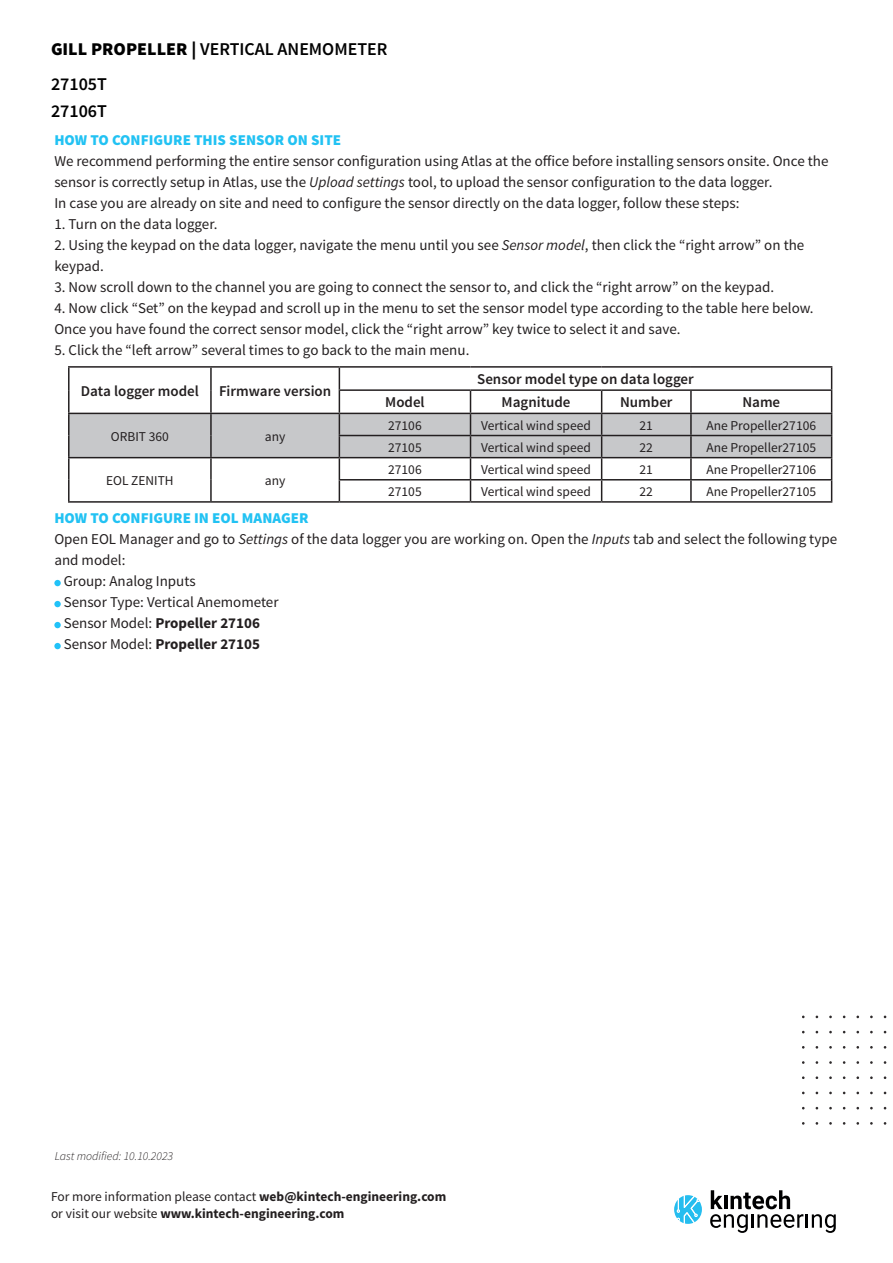
<style>
.page{position:relative;width:893px;height:1263px;background:#fff}
.page>*{position:absolute;margin:0;border:0;box-sizing:border-box;transform-origin:0 0}
.t1{font:600 18px "Source Sans Pro";color:#000}
.t2{font:15px/21px "Source Sans Pro";color:#231f20}
.t3{font:600 15px "Source Sans Pro";color:#231f20}
.t4{font:900 15px "Source Sans Pro";color:#22c2f3}
.t5{font:700 15px "Source Sans Pro";color:#231f20}
.t6{font:13.5px "Source Sans Pro";color:#231f20}
.t7{font:700 13.5px "Source Sans Pro";color:#231f20}
.t8{font:italic 300 12px "Source Sans Pro";color:#231f20}
.s1{font-weight:900}
.s2{font-style:italic}
.s3{font-weight:400}
.s4{font-weight:700}
</style>
<div class="page">
<svg style="left:802px;top:1122px;width:85px;height:3px"></svg>
<svg style="left:802px;top:1107px;width:85px;height:2px"></svg>
<svg style="left:802px;top:1092px;width:85px;height:2px"></svg>
<svg style="left:802px;top:1076px;width:85px;height:3px"></svg>
<svg style="left:802px;top:1061px;width:85px;height:3px"></svg>
<svg style="left:802px;top:1046px;width:85px;height:3px"></svg>
<svg style="left:802px;top:1031px;width:85px;height:2px"></svg>
<svg style="left:802px;top:1015px;width:85px;height:3px"></svg>
<div style="left:54px;top:580px;width:7px;height:6px;background:#21c2f8;border-radius:50%"></div>
<div style="left:54px;top:601px;width:7px;height:6px;background:#21c2f8;border-radius:50%"></div>
<div style="left:54px;top:622px;width:7px;height:6px;background:#21c2f8;border-radius:50%"></div>
<div style="left:54px;top:643px;width:7px;height:6px;background:#21c2f8;border-radius:50%"></div>
<hr style="left:68px;top:413px;width:143px;height:1px;background:#231f20">
<hr style="left:68px;top:457px;width:143px;height:1px;background:#231f20">
<hr style="left:68px;top:366px;width:143px;height:2px;background:#231f20">
<hr style="left:68px;top:368px;width:2px;height:22px;background:#231f20">
<hr style="left:211px;top:366px;width:128px;height:2px;background:#231f20">
<hr style="left:68px;top:390px;width:2px;height:23px;background:#231f20">
<hr style="left:339px;top:366px;width:131px;height:2px;background:#231f20">
<hr style="left:470px;top:366px;width:132px;height:2px;background:#231f20">
<hr style="left:602px;top:366px;width:89px;height:2px;background:#231f20">
<hr style="left:691px;top:366px;width:141px;height:2px;background:#231f20">
<hr style="left:68px;top:414px;width:2px;height:21px;background:#231f20">
<hr style="left:68px;top:435px;width:2px;height:22px;background:#231f20">
<hr style="left:68px;top:458px;width:2px;height:22px;background:#231f20">
<hr style="left:68px;top:480px;width:2px;height:21px;background:#231f20">
<svg style="left:69px;top:367px;width:763px;height:134px"></svg>
<hr style="left:68px;top:501px;width:143px;height:2px;background:#231f20">
<hr style="left:211px;top:501px;width:128px;height:2px;background:#231f20">
<hr style="left:339px;top:501px;width:131px;height:2px;background:#231f20">
<hr style="left:470px;top:501px;width:132px;height:2px;background:#231f20">
<hr style="left:602px;top:501px;width:89px;height:2px;background:#231f20">
<hr style="left:691px;top:501px;width:141px;height:2px;background:#231f20">
<svg style="left:674px;top:1195px;width:28px;height:29px"></svg>
<svg style="left:710px;top:1190px;width:126px;height:43px"></svg>
<p class="t1" style="left:51px;top:38px;width:338px"><span class="s1">GILL PROPELLER |</span> VERTICAL ANEMOMETER</p>
<p class="t1" style="left:51px;top:73px;width:57px">27105T</p>
<p class="t1" style="left:51px;top:100px;width:57px">27106T</p>
<p class="t4" style="left:54px;top:130px;width:288px">HOW TO CONFIGURE THIS SENSOR ON SITE</p>
<p class="t2" style="left:54px;top:151px;width:776px">We recommend performing the entire sensor configuration using Atlas at the office before installing sensors onsite. Once the sensor is correctly setup in Atlas, use the <span class="s2">Upload settings</span> tool, to upload the sensor configuration to the data logger.</p>
<p class="t2" style="left:54px;top:193px;width:687px">In case you are already on site and need to configure the sensor directly on the data logger, follow these steps:</p>
<p class="t2" style="left:54px;top:214px;width:165px">1. Turn on the data logger.</p>
<p class="t2" style="left:54px;top:235px;width:751px">2. Using the keypad on the data logger, navigate the menu until you see <span class="s2">Sensor model</span>, then click the “right arrow” on the keypad.</p>
<p class="t2" style="left:54px;top:277px;width:721px">3. Now scroll down to the channel you are going to connect the sensor to, and click the “right arrow” on the keypad.</p>
<p class="t2" style="left:54px;top:298px;width:761px">4. Now click “Set” on the keypad and scroll up in the menu to set the sensor model type according to the table here below.<br>Once you have found the correct sensor model, click the “right arrow” key twice to select it and save.</p>
<p class="t2" style="left:54px;top:340px;width:416px">5. Click the “left arrow” several times to go back to the main menu.</p>
<p class="t3" style="left:81px;top:381px;width:120px">Data logger model</p>
<p class="t3" style="left:219px;top:381px;width:114px">Firmware version</p>
<p class="t6" style="left:111px;top:428px;width:60px">ORBIT 360</p>
<p class="t6" style="left:265px;top:428px;width:22px">any</p>
<p class="t6" style="left:106px;top:472px;width:69px">EOL ZENITH</p>
<p class="t6" style="left:265px;top:472px;width:22px">any</p>
<p class="t3" style="left:477px;top:370px;width:218px">Sensor model type on data logger</p>
<p class="t3" style="left:385px;top:393px;width:41px">Model</p>
<p class="t3" style="left:502px;top:393px;width:70px">Magnitude</p>
<p class="t3" style="left:620px;top:393px;width:54px">Number</p>
<p class="t3" style="left:742px;top:393px;width:39px">Name</p>
<p class="t6" style="left:388px;top:417px;width:35px">27106</p>
<p class="t6" style="left:481px;top:417px;width:111px">Vertical wind speed</p>
<p class="t6" style="left:640px;top:417px;width:15px">21</p>
<p class="t6" style="left:706px;top:417px;width:111px">Ane Propeller27106</p>
<p class="t6" style="left:388px;top:439px;width:35px">27105</p>
<p class="t6" style="left:481px;top:439px;width:111px">Vertical wind speed</p>
<p class="t6" style="left:640px;top:439px;width:15px">22</p>
<p class="t6" style="left:706px;top:439px;width:111px">Ane Propeller27105</p>
<p class="t6" style="left:388px;top:461px;width:35px">27106</p>
<p class="t6" style="left:481px;top:461px;width:111px">Vertical wind speed</p>
<p class="t6" style="left:640px;top:461px;width:15px">21</p>
<p class="t6" style="left:706px;top:461px;width:111px">Ane Propeller27106</p>
<p class="t6" style="left:388px;top:483px;width:35px">27105</p>
<p class="t6" style="left:481px;top:483px;width:111px">Vertical wind speed</p>
<p class="t6" style="left:640px;top:483px;width:15px">22</p>
<p class="t6" style="left:706px;top:483px;width:111px">Ane Propeller27105</p>
<p class="t4" style="left:54px;top:508px;width:256px">HOW TO CONFIGURE IN EOL MANAGER</p>
<p class="t2" style="left:54px;top:529px;width:784px">Open EOL Manager and go to <span class="s2">Settings</span> of the data logger you are working on. Open the <span class="s2">Inputs</span> tab and select the following type and model:</p>
<p class="t2" style="left:64px;top:571px;width:134px">Group: Analog Inputs</p>
<p class="t2" style="left:64px;top:592px;width:216px">Sensor Type: Vertical Anemometer</p>
<p class="t5" style="left:64px;top:614px;width:198px"><span class="s3">Sensor Model:</span> Propeller 27106</p>
<p class="t5" style="left:64px;top:635px;width:198px"><span class="s3">Sensor Model:</span> Propeller 27105</p>
<p class="t8" style="left:55px;top:1148px;width:120px">Last modified: 10.10.2023</p>
<p class="t6" style="left:51px;top:1188px;width:397px">For more information please contact <span class="s4">web@kintech-engineering.com</span></p>
<p class="t7" style="left:51px;top:1204px;width:295px"><span class="s3">or visit our website</span> www.kintech-engineering.com</p>
</div>
